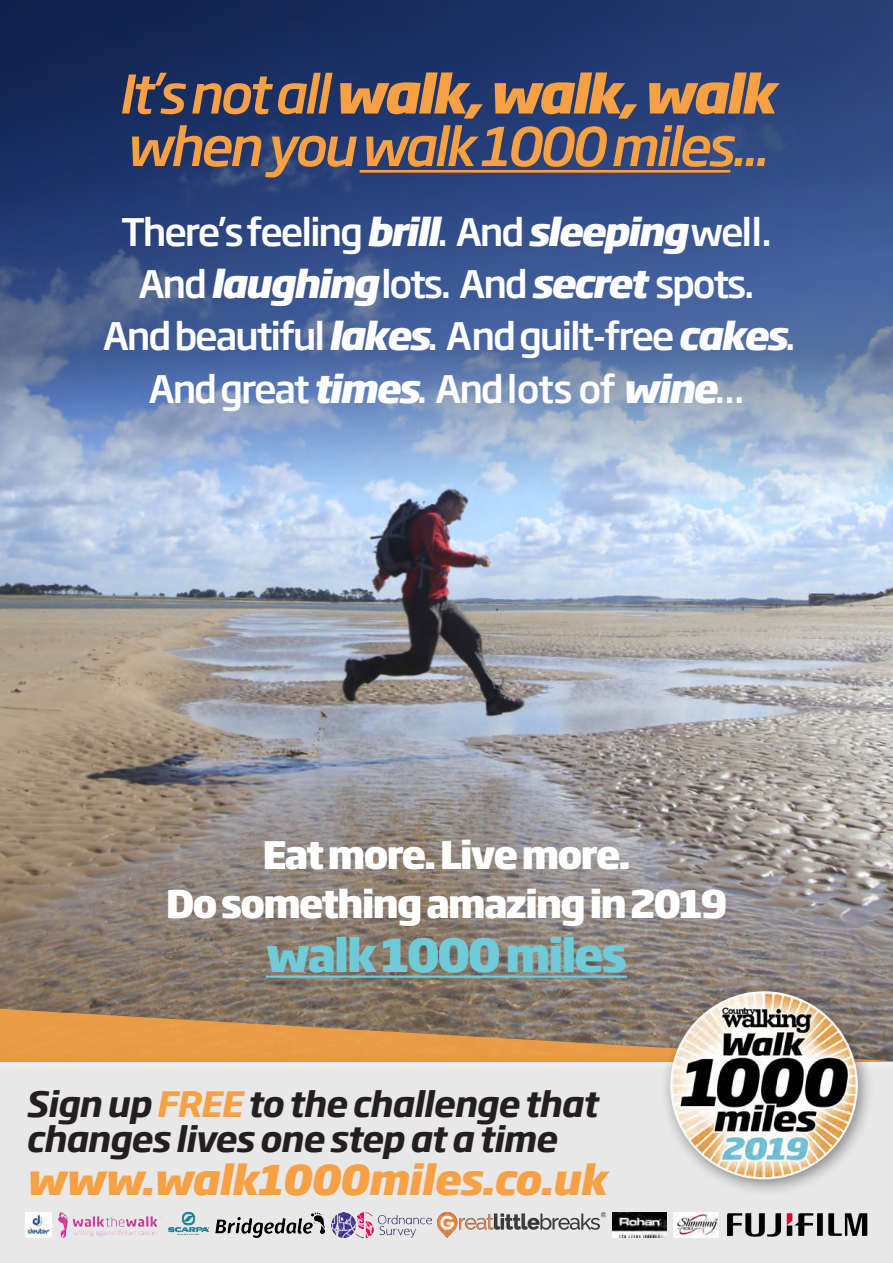
<style>
.page{position:relative;width:893px;height:1263px;background:#fff}
.page>*{position:absolute;margin:0;border:0;box-sizing:border-box;transform-origin:0 0}
.t1{font:italic 500 52.5px/52.5px "Soho Gothic Pro";letter-spacing:-.06em;color:#f7a144}
.t2{font:800 45px "Soho Gothic Pro";letter-spacing:-.06em;color:#6fcbd8}
.Standfirst_big{font:italic 800 40.5px "Soho Gothic Pro";letter-spacing:-.03em;color:#f7a144}
.t3{font:500 37.5px "Soho Gothic Pro";letter-spacing:-.06em;color:#fff}
.t4{font:800 37.5px "Soho Gothic Pro";letter-spacing:-.06em;color:#fff}
.Standfirst_big-2{font:italic 700 34.5px "Soho Gothic Pro";letter-spacing:-.03em;color:#231f20}
.s1{font-weight:800}
.s2{font-weight:800;font-style:italic}
.s3{color:#f7a144}
</style>
<div class="page">
<img style="left:0;top:525px;width:893px;height:465px">
<svg style="left:0;top:0;width:893px;height:525px;background:#4f6898"></svg>
<hr style="left:360px;top:170px;width:370px;height:3px;background:#f7a144">
<hr style="left:266px;top:975px;width:361px;height:3px;background:#6fcbd8">
<svg style="left:0;top:990px;width:893px;height:18px;background:#827365"></svg>
<svg style="left:0;top:1008px;width:893px;height:54px;background:#c18b51"></svg>
<div style="left:0;top:1062px;width:893px;height:201px;background:#e8e8e8"></div>
<div style="left:660px;top:982px;width:215px;height:215px;background:#231f20;opacity:.5"></div>
<img style="left:660px;top:981px;width:207px;height:207px;border-radius:104px">
<img style="left:26px;top:1212px;width:25px;height:25px">
<img style="left:727px;top:1213px;width:140px;height:24px">
<img style="left:216px;top:1212px;width:108px;height:25px">
<img style="left:331px;top:1212px;width:101px;height:25px">
<img style="left:612px;top:1212px;width:55px;height:25px">
<img style="left:168px;top:1212px;width:41px;height:23px">
<img style="left:674px;top:1212px;width:45px;height:25px">
<img style="left:58px;top:1212px;width:103px;height:25px">
<img style="left:438px;top:1212px;width:167px;height:25px">
<p class="t1" style="left:118px;top:65px;width:659px">It’s not all <span class="s1">walk, walk, walk </span>when you walk 1000 miles...</p>
<p class="t3" style="left:121px;top:202px;width:652px">There’s feeling <span class="s2">brill</span>. And <span class="s2">sleeping</span> well.</p>
<p class="t3" style="left:138px;top:255px;width:618px">And <span class="s2">laughing</span> lots. And <span class="s2">secret</span> spots.</p>
<p class="t3" style="left:103px;top:307px;width:694px">And beautiful <span class="s2">lakes</span>. And guilt-free <span class="s2">cakes</span>.</p>
<p class="t3" style="left:149px;top:359px;width:597px">And great <span class="s2">times</span>. And lots of <span class="s2">wine</span>...</p>
<p class="t4" style="left:262px;top:825px;width:370px">Eat more. Live more.</p>
<p class="t4" style="left:166px;top:874px;width:563px">Do something amazing in 2019</p>
<p class="t2" style="left:266px;top:919px;width:363px">walk 1000 miles</p>
<p class="Standfirst_big-2" style="left:26px;top:1077px;width:573px">Sign up <span class="s3">FREE</span> to the challenge that</p>
<p class="Standfirst_big-2" style="left:26px;top:1111px;width:533px">changes lives one step at a time</p>
<p class="Standfirst_big" style="left:26px;top:1147px;width:583px">www.walk1000miles.co.uk</p>
</div>
